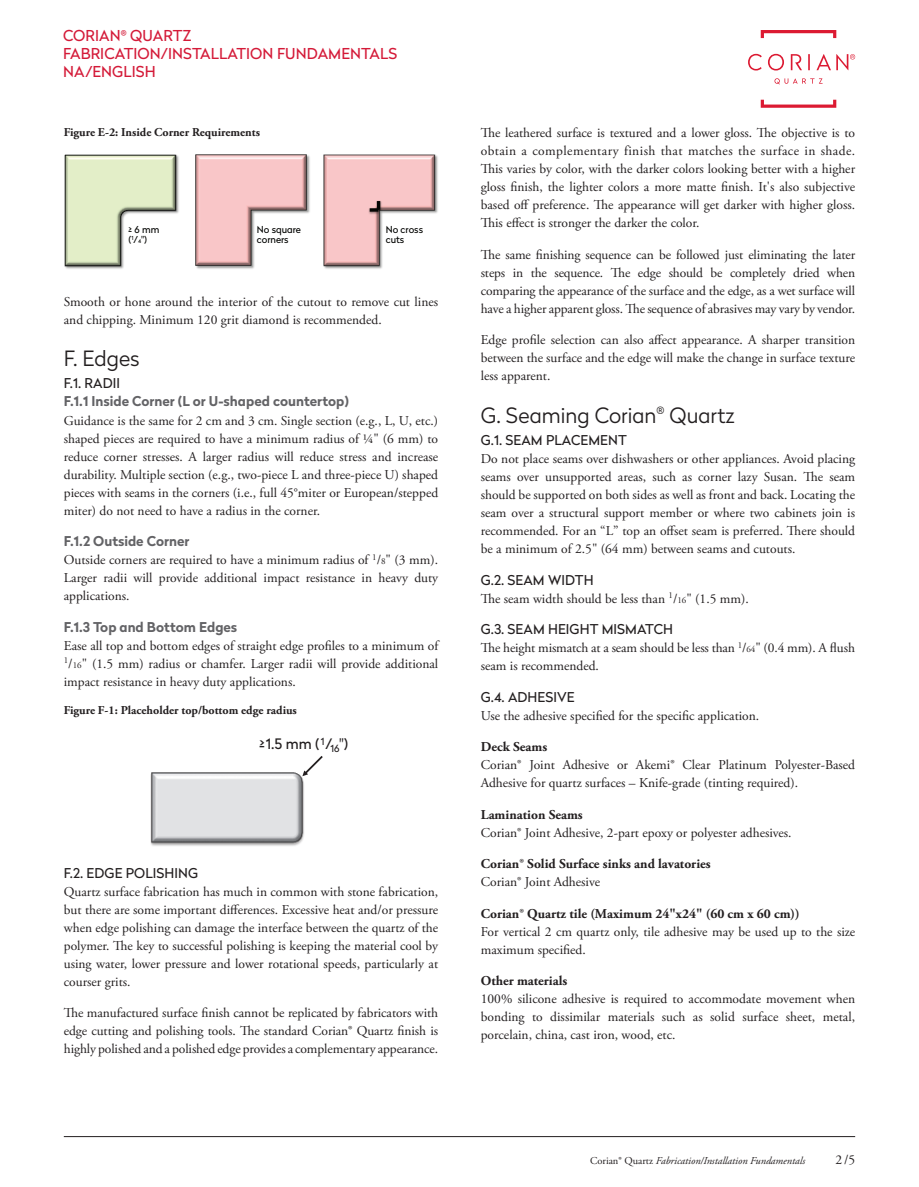
<style>
.page{position:relative;width:919px;height:1187px;background:#fff}
.page>*{position:absolute;margin:0;border:0;box-sizing:border-box;transform-origin:0 0}
.t1{font:300 21px "Radikal";color:#231f20}
.t2{font:15px/18px "Radikal";letter-spacing:.005em;color:#d41a38}
.t3{font:14.4px "Radikal";color:#231f20}
.t4{font:13.5px/18px "Adobe Garamond Pro";color:#231f20;text-align:justify}
.t5{font:700 13.5px "Adobe Garamond Pro";color:#231f20}
.t6{font:13.5px "Radikal";letter-spacing:.005em;color:#231f20}
.t7{font:700 13.5px "Radikal";color:#636366}
.t8{font:700 12px "Adobe Garamond Pro";color:#231f20}
.t9{font:italic 10.5px "Adobe Garamond Pro";color:#231f20}
.t10{font:9.6px/10.2px "Radikal";color:#040503}
.s1{font-size:5.55px}
.s2{font-size:9px}
.s3{font-style:normal}
</style>
<div class="page">
<hr style="left:64px;top:1136px;width:791px;height:1px;background:#231f20">
<img style="left:323px;top:154px;width:115px;height:115px">
<img style="left:195px;top:154px;width:115px;height:115px">
<img style="left:64px;top:154px;width:115px;height:115px">
<img style="left:374px;top:198px;width:9px;height:16px">
<img style="left:367px;top:207px;width:15px;height:8px">
<svg style="left:369px;top:201px;width:11px;height:11px"></svg>
<svg style="left:303px;top:756px;width:20px;height:20px"></svg>
<img style="left:150px;top:772px;width:155px;height:74px">
<svg style="left:760px;top:100px;width:76px;height:8px"></svg>
<svg style="left:760px;top:30px;width:76px;height:8px"></svg>
<svg style="left:748px;top:54px;width:107px;height:16px"></svg>
<svg style="left:774px;top:78px;width:48px;height:6px"></svg>
<p class="t2" style="left:63px;top:26px;width:335px">CORIAN<sup>®</sup> QUARTZ<br>FABRICATION/INSTALLATION FUNDAMENTALS<br>NA/ENGLISH</p>
<p class="t8" style="left:64px;top:125px;width:198px">Figure E-2: Inside Corner Requirements</p>
<p class="t10" style="left:129px;top:224px;width:32px">≥ 6 mm (<sup>1</sup>/<span class="s1">4</span>")</p>
<p class="t10" style="left:257px;top:224px;width:46px">No square corners</p>
<p class="t10" style="left:386px;top:224px;width:39px">No cross cuts</p>
<p class="t4" style="left:64px;top:293px;width:376px">Smooth or hone around the interior of the cutout to remove cut lines and chipping. Minimum 120 grit diamond is recommended.</p>
<h1 class="t1" style="left:64px;top:343px;width:77px">F. Edges</h1>
<p class="t6" style="left:64px;top:374px;width:58px">F.1. RADII</p>
<p class="t7" style="left:64px;top:392px;width:287px">F.1.1 Inside Corner (L or U-shaped countertop)</p>
<p class="t4" style="left:64px;top:411px;width:376px">Guidance is the same for 2 cm and 3 cm. Single section (e.g., L, U, etc.) shaped pieces are required to have a minimum radius of ¼" (6 mm) to reduce corner stresses. A larger radius will reduce stress and increase durability. Multiple section (e.g., two-piece L and three-piece U) shaped pieces with seams in the corners (i.e., full 45°miter or European/stepped miter) do not need to have a radius in the corner.</p>
<p class="t7" style="left:64px;top:531px;width:127px">F.1.2 Outside Corner</p>
<p class="t4" style="left:64px;top:551px;width:376px">Outside corners are required to have a minimum radius of <sup>1</sup>/<span class="s2">8</span>" (3 mm).<br>Larger radii will provide additional impact resistance in heavy duty applications.</p>
<p class="t7" style="left:64px;top:617px;width:175px">F.1.3 Top and Bottom Edges</p>
<p class="t4" style="left:64px;top:636px;width:376px">Ease all top and bottom edges of straight edge profiles to a minimum of <sup>1</sup>/<span class="s2">16</span>" (1.5 mm) radius or chamfer. Larger radii will provide additional impact resistance in heavy duty applications.</p>
<p class="t8" style="left:64px;top:703px;width:234px">Figure F-1: Placeholder top/bottom edge radius</p>
<p class="t3" style="left:259px;top:733px;width:90px">≥1.5 mm (<sup>1</sup>/<sub>16</sub>")</p>
<p class="t6" style="left:64px;top:863px;width:136px">F.2. EDGE POLISHING</p>
<p class="t4" style="left:64px;top:882px;width:376px">Quartz surface fabrication has much in common with stone fabrication, but there are some important differences. Excessive heat and/or pressure when edge polishing can damage the interface between the quartz of the polymer. The key to successful polishing is keeping the material cool by using water, lower pressure and lower rotational speeds, particularly at courser grits.</p>
<p class="t4" style="left:64px;top:1004px;width:376px">The manufactured surface finish cannot be replicated by fabricators with edge cutting and polishing tools. The standard Corian® Quartz finish is highly polished and a polished edge provides a complementary appearance.</p>
<p class="t4" style="left:480px;top:125px;width:376px">The leathered surface is textured and a lower gloss. The objective is to obtain a complementary finish that matches the surface in shade.<br>This varies by color, with the darker colors looking better with a higher gloss finish, the lighter colors a more matte finish. It's also subjective based off preference. The appearance will get darker with higher gloss.<br>This effect is stronger the darker the color.</p>
<p class="t4" style="left:480px;top:246px;width:376px">The same finishing sequence can be followed just eliminating the later steps in the sequence. The edge should be completely dried when comparing the appearance of the surface and the edge, as a wet surface will have a higher apparent gloss. The sequence of abrasives may vary by vendor.</p>
<p class="t4" style="left:480px;top:331px;width:376px">Edge profile selection can also affect appearance. A sharper transition between the surface and the edge will make the change in surface texture less apparent.</p>
<h1 class="t1" style="left:480px;top:400px;width:255px">G. Seaming Corian<sup>®</sup> Quartz</h1>
<p class="t6" style="left:481px;top:430px;width:147px">G.1. SEAM PLACEMENT</p>
<p class="t4" style="left:480px;top:450px;width:376px">Do not place seams over dishwashers or other appliances. Avoid placing seams over unsupported areas, such as corner lazy Susan. The seam should be supported on both sides as well as front and back. Locating the seam over a structural support member or where two cabinets join is recommended. For an “L” top an offset seam is preferred. There should be a minimum of 2.5" (64 mm) between seams and cutouts.</p>
<p class="t6" style="left:481px;top:570px;width:114px">G.2. SEAM WIDTH</p>
<p class="t4" style="left:480px;top:590px;width:269px">The seam width should be less than <sup>1</sup>/<span class="s2">16</span>" (1.5 mm).</p>
<p class="t6" style="left:481px;top:619px;width:193px">G.3. SEAM HEIGHT MISMATCH</p>
<p class="t4" style="left:480px;top:639px;width:376px">The height mismatch at a seam should be less than <sup>1</sup>/<span class="s2">64</span>" (0.4 mm). A flush seam is recommended.</p>
<p class="t6" style="left:481px;top:687px;width:95px">G.4. ADHESIVE</p>
<p class="t4" style="left:480px;top:707px;width:280px">Use the adhesive specified for the specific application.</p>
<p class="t5" style="left:480px;top:739px;width:68px">Deck Seams</p>
<p class="t4" style="left:480px;top:756px;width:376px">Corian® Joint Adhesive or Akemi® Clear Platinum Polyester-Based<br>Adhesive for quartz surfaces – Knife-grade (tinting required).</p>
<p class="t5" style="left:480px;top:806px;width:103px">Lamination Seams</p>
<p class="t4" style="left:480px;top:824px;width:312px">Corian® Joint Adhesive, 2-part epoxy or polyester adhesives.</p>
<p class="t5" style="left:480px;top:856px;width:231px">Corian® Solid Surface sinks and lavatories</p>
<p class="t4" style="left:480px;top:873px;width:121px">Corian® Joint Adhesive</p>
<p class="t5" style="left:480px;top:905px;width:320px">Corian® Quartz tile (Maximum 24"x24" (60 cm x 60 cm))</p>
<p class="t4" style="left:480px;top:922px;width:376px">For vertical 2 cm quartz only, tile adhesive may be used up to the size maximum specified.</p>
<p class="t5" style="left:480px;top:973px;width:88px">Other materials</p>
<p class="t4" style="left:480px;top:990px;width:376px">100% silicone adhesive is required to accommodate movement when bonding to dissimilar materials such as solid surface sheet, metal, porcelain, china, cast iron, wood, etc.</p>
<p class="t9" style="left:590px;top:1154px;width:216px"><span class="s3">Corian® Quartz</span> Fabrication/Installation Fundamentals</p>
<p class="t4" style="left:835px;top:1151px;width:21px">2/5</p>
</div>
